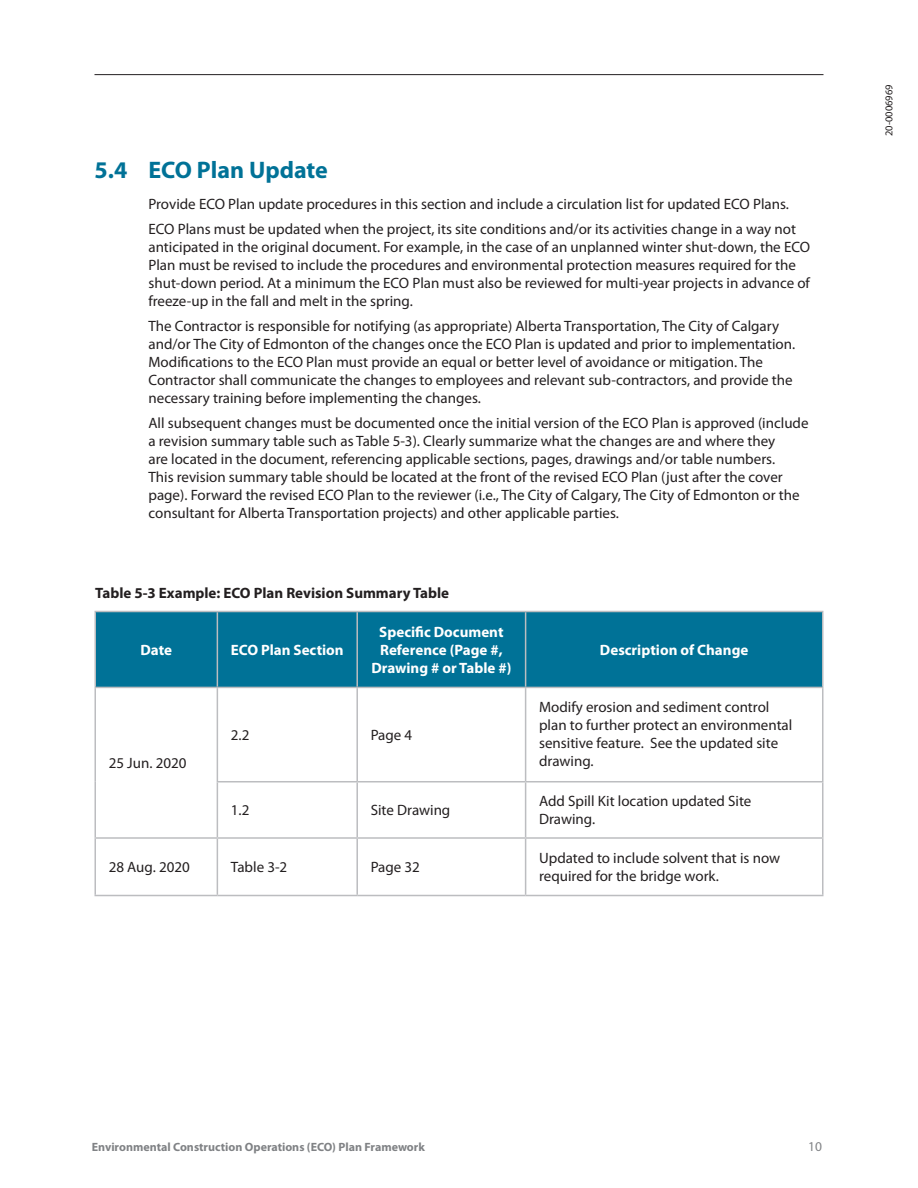
<style>
.page{position:relative;width:918px;height:1188px;background:#fff}
.page>*{position:absolute;margin:0;border:0;box-sizing:border-box;transform-origin:0 0}
.subheader{font:700 24px "Myriad Pro";color:#007297}
.TEXT_0_5_IN{font:15px/18px "Myriad Pro";color:#231f20}
.TEXT{font:15px/18px "Myriad Pro";color:#231f20}
.TEAL_TABLE_HEADER{font:700 15px/18px "Myriad Pro";color:#fff;text-align:center}
.TABLE_EXAMPLE{font:700 15px "Myriad Pro";color:#231f20}
.t1{font:13.5px "Myriad Pro";color:#808285}
.t2{font:700 12px "Myriad Pro";color:#808285}
.t3{font:10.5px "Myriad Pro";color:#231f20}
</style>
<div class="page">
<hr style="left:94px;top:74px;width:730px;height:1px;background:#231f20">
<div style="left:96px;top:612px;width:726px;height:75px;background:#007297"></div>
<hr style="left:217px;top:781px;width:140px;height:1px;background:#bcbdc0">
<hr style="left:357px;top:781px;width:169px;height:1px;background:#bcbdc0">
<hr style="left:526px;top:781px;width:297px;height:1px;background:#bcbdc0">
<hr style="left:217px;top:837px;width:140px;height:2px;background:#bcbdc0">
<hr style="left:357px;top:837px;width:169px;height:2px;background:#bcbdc0">
<hr style="left:526px;top:837px;width:297px;height:2px;background:#bcbdc0">
<hr style="left:94px;top:895px;width:123px;height:1px;background:#bcbdc0">
<hr style="left:217px;top:895px;width:140px;height:1px;background:#bcbdc0">
<hr style="left:357px;top:895px;width:169px;height:1px;background:#bcbdc0">
<hr style="left:526px;top:895px;width:297px;height:1px;background:#bcbdc0">
<hr style="left:356px;top:688px;width:2px;height:93px;background:#bcbdc0">
<hr style="left:525px;top:688px;width:1px;height:93px;background:#bcbdc0">
<hr style="left:822px;top:688px;width:2px;height:93px;background:#bcbdc0">
<hr style="left:356px;top:782px;width:2px;height:55px;background:#bcbdc0">
<hr style="left:525px;top:782px;width:1px;height:55px;background:#bcbdc0">
<hr style="left:822px;top:782px;width:2px;height:55px;background:#bcbdc0">
<hr style="left:94px;top:839px;width:2px;height:56px;background:#bcbdc0">
<hr style="left:217px;top:839px;width:1px;height:56px;background:#bcbdc0">
<hr style="left:356px;top:839px;width:2px;height:56px;background:#bcbdc0">
<hr style="left:525px;top:839px;width:1px;height:56px;background:#bcbdc0">
<hr style="left:822px;top:839px;width:2px;height:56px;background:#bcbdc0">
<hr style="left:94px;top:612px;width:2px;height:75px;background:#bcbdc0">
<hr style="left:217px;top:612px;width:1px;height:75px;background:#bcbdc0">
<hr style="left:356px;top:612px;width:2px;height:75px;background:#bcbdc0">
<hr style="left:525px;top:612px;width:1px;height:75px;background:#bcbdc0">
<hr style="left:822px;top:612px;width:2px;height:75px;background:#bcbdc0">
<hr style="left:217px;top:687px;width:140px;height:1px;background:#bcbdc0">
<hr style="left:357px;top:687px;width:169px;height:1px;background:#bcbdc0">
<hr style="left:526px;top:687px;width:297px;height:1px;background:#bcbdc0">
<hr style="left:94px;top:611px;width:123px;height:1px;background:#bcbdc0">
<hr style="left:217px;top:611px;width:140px;height:1px;background:#bcbdc0">
<hr style="left:357px;top:611px;width:169px;height:1px;background:#bcbdc0">
<hr style="left:526px;top:611px;width:297px;height:1px;background:#bcbdc0">
<hr style="left:94px;top:687px;width:123px;height:1px;background:#bcbdc0">
<hr style="left:94px;top:688px;width:2px;height:94px;background:#bcbdc0">
<hr style="left:217px;top:688px;width:1px;height:93px;background:#bcbdc0">
<hr style="left:94px;top:782px;width:2px;height:55px;background:#bcbdc0">
<hr style="left:217px;top:782px;width:1px;height:55px;background:#bcbdc0">
<hr style="left:94px;top:837px;width:123px;height:2px;background:#bcbdc0">
<p class="subheader" style="left:94px;top:154px;width:235px">5.4 ECO Plan Update</p>
<p class="TEXT_0_5_IN" style="left:148px;top:195px;width:642px">Provide ECO Plan update procedures in this section and include a circulation list for updated ECO Plans.</p>
<p class="TEXT_0_5_IN" style="left:148px;top:220px;width:663px">ECO Plans must be updated when the project, its site conditions and/or its activities change in a way not anticipated in the original document. For example, in the case of an unplanned winter shut-down, the ECO Plan must be revised to include the procedures and environmental protection measures required for the shut-down period. At a minimum the ECO Plan must also be reviewed for multi-year projects in advance of freeze-up in the fall and melt in the spring.</p>
<p class="TEXT_0_5_IN" style="left:148px;top:317px;width:648px">The Contractor is responsible for notifying (as appropriate) Alberta Transportation, The City of Calgary and/or The City of Edmonton of the changes once the ECO Plan is updated and prior to implementation.<br>Modifications to the ECO Plan must provide an equal or better level of avoidance or mitigation. The Contractor shall communicate the changes to employees and relevant sub-contractors, and provide the necessary training before implementing the changes.</p>
<p class="TEXT_0_5_IN" style="left:148px;top:413px;width:662px">All subsequent changes must be documented once the initial version of the ECO Plan is approved (include a revision summary table such as Table 5-3). Clearly summarize what the changes are and where they<br>are located in the document, referencing applicable sections, pages, drawings and/or table numbers.<br>This revision summary table should be located at the front of the revised ECO Plan (just after the cover page). Forward the revised ECO Plan to the reviewer (i.e., The City of Calgary, The City of Edmonton or the consultant for Alberta Transportation projects) and other applicable parties.</p>
<p class="TABLE_EXAMPLE" style="left:95px;top:583px;width:355px">Table 5-3 Example: ECO Plan Revision Summary Table</p>
<p class="TEAL_TABLE_HEADER" style="left:141px;top:641px;width:33px">Date</p>
<p class="TEAL_TABLE_HEADER" style="left:231px;top:641px;width:114px">ECO Plan Section</p>
<p class="TEAL_TABLE_HEADER" style="left:371px;top:623px;width:142px">Specific Document<br>Reference (Page #,<br>Drawing # or Table #)</p>
<p class="TEXT" style="left:109px;top:754px;width:79px">25 Jun. 2020</p>
<p class="TEXT" style="left:231px;top:726px;width:20px">2.2</p>
<p class="TEXT" style="left:371px;top:726px;width:43px">Page 4</p>
<p class="TEAL_TABLE_HEADER" style="left:600px;top:641px;width:150px">Description of Change</p>
<p class="TEXT" style="left:539px;top:698px;width:255px">Modify erosion and sediment control plan to further protect an environmental sensitive feature. See the updated site drawing.</p>
<p class="TEXT" style="left:231px;top:801px;width:20px">1.2</p>
<p class="TEXT" style="left:371px;top:801px;width:81px">Site Drawing</p>
<p class="TEXT" style="left:539px;top:792px;width:214px">Add Spill Kit location updated Site<br>Drawing.</p>
<p class="TEXT" style="left:109px;top:858px;width:83px">28 Aug. 2020</p>
<p class="TEXT" style="left:231px;top:858px;width:58px">Table 3-2</p>
<p class="TEXT" style="left:371px;top:858px;width:51px">Page 32</p>
<p class="TEXT" style="left:539px;top:848px;width:243px">Updated to include solvent that is now required for the bridge work.</p>
<p class="t3" style="left:882px;top:136px;width:53px;rotate:-90deg">20-0006969</p>
<p class="t2" style="left:92px;top:1139px;width:335px">Environmental Construction Operations (ECO) Plan Framework</p>
<p class="t1" style="left:808px;top:1138px;width:15px">10</p>
</div>
